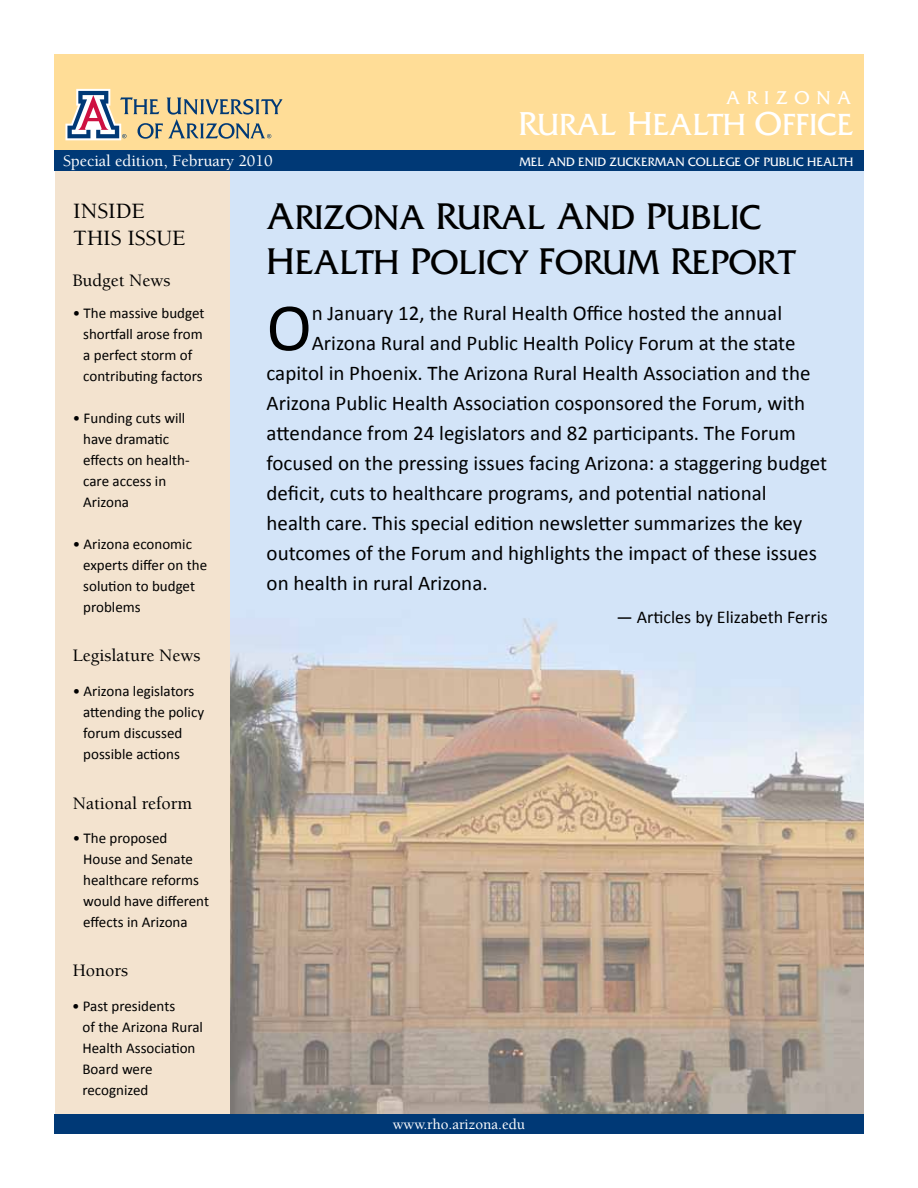
<style>
.page{position:relative;width:918px;height:1188px;background:#fff}
.page>*{position:absolute;margin:0;border:0;box-sizing:border-box;transform-origin:0 0}
.t1{font:68.25px "Calibri";color:#000}
.t2{font:36px/45px "Friz Quadrata Std";color:#000}
.t3{font:32.1px "Friz Quadrata Std";color:#fff}
.t4{font:500 22.5px/27px "Berkeley Std";color:#000}
.t5{font:21px "Calibri";color:#000}
.t6{font:19.5px "Friz Quadrata Std";letter-spacing:.35em;color:#fff}
.t7{font:500 18px "Berkeley Std";color:#000}
.t8{font:18px "Calibri";color:#000}
.t9{font:500 16.5px "Berkeley Std";color:#fff}
.t10{font:15px/21px "Calibri";color:#000}
.t11{font:500 15px "Berkeley Std";color:#fff}
.t12{font:12.75px "Friz Quadrata Std";color:#fff}
.s1{font-size:34.8px}
.s2{font-size:39px}
</style>
<div class="page">
<div style="left:55px;top:155px;width:189px;height:976px;background:#f3e3cf"></div>
<img style="left:231px;top:171px;width:633px;height:943px">
<div style="left:54px;top:54px;width:810px;height:96px;background:#ffdd97"></div>
<div style="left:54px;top:150px;width:810px;height:21px;background:#003976"></div>
<svg style="left:65px;top:89px;width:218px;height:51px"></svg>
<div style="left:54px;top:1114px;width:810px;height:20px;background:#003976"></div>
<p class="t6" style="left:726px;top:86px;width:127px">ARIZONA</p>
<h3 class="t3" style="left:519px;top:106px;width:336px"><span class="s1">R</span>URAL <span class="s1">H</span>EALTH <span class="s1">O</span>FFICE</h3>
<p class="t9" style="left:63px;top:152px;width:211px">Special edition, February 2010</p>
<p class="t12" style="left:519px;top:155px;width:336px">MEL AND ENID ZUCKERMAN COLLEGE OF PUBLIC HEALTH</p>
<h2 class="t2" style="left:267px;top:195px;width:530px"><span class="s2">A</span>RIZONA <span class="s2">R</span>URAL <span class="s2">A</span>ND <span class="s2">P</span>UBLIC<br><span class="s2">H</span>EALTH <span class="s2">P</span>OLICY <span class="s2">F</span>ORUM <span class="s2">R</span>EPORT</h2>
<p class="t4" style="left:73px;top:198px;width:114px">INSIDE<br>THIS ISSUE</p>
<p class="t7" style="left:73px;top:270px;width:99px">Budget News</p>
<p class="t10" style="left:73px;top:302px;width:133px;text-align:center">• The massive budget shortfall arose from<br>a perfect storm of contributing factors</p>
<p class="t10" style="left:83px;top:407px;width:108px;text-indent:-10px">• Funding cuts will have dramatic effects on health&shy;care access in<br>Arizona</p>
<p class="t10" style="left:83px;top:533px;width:125px;text-indent:-10px">• Arizona economic experts differ on the solution to budget problems</p>
<p class="t7" style="left:73px;top:645px;width:129px">Legislature News</p>
<p class="t10" style="left:83px;top:680px;width:122px;text-indent:-10px">• Arizona legislators attending the policy forum discussed possible actions</p>
<p class="t7" style="left:73px;top:794px;width:121px">National reform</p>
<p class="t10" style="left:83px;top:827px;width:127px;text-indent:-10px">• The proposed<br>House and Senate healthcare reforms would have different effects in Arizona</p>
<p class="t7" style="left:73px;top:960px;width:57px">Honors</p>
<p class="t10" style="left:82px;top:995px;width:122px;text-indent:-10px">• Past presidents<br>of the Arizona Rural<br>Health Association<br>Board were recognized</p>
<h1 class="t1" style="left:267px;top:285px;width:47px">O</h1>
<p class="t5" style="left:312px;top:300px;width:472px">n January 12, the Rural Health Office hosted the annual</p>
<p class="t5" style="left:312px;top:330px;width:485px">Arizona Rural and Public Health Policy Forum at the state</p>
<p class="t5" style="left:267px;top:360px;width:545px">capitol in Phoenix. The Arizona Rural Health Association and the</p>
<p class="t5" style="left:267px;top:390px;width:540px">Arizona Public Health Association cosponsored the Forum, with</p>
<p class="t5" style="left:267px;top:420px;width:531px">attendance from 24 legislators and 82 participants. The Forum</p>
<p class="t5" style="left:267px;top:450px;width:562px">focused on the pressing issues facing Arizona: a staggering budget</p>
<p class="t5" style="left:267px;top:480px;width:501px">deficit, cuts to healthcare programs, and potential national</p>
<p class="t5" style="left:267px;top:510px;width:537px">health care. This special edition newsletter summarizes the key</p>
<p class="t5" style="left:267px;top:540px;width:552px">outcomes of the Forum and highlights the impact of these issues</p>
<p class="t5" style="left:267px;top:570px;width:223px">on health in rural Arizona.</p>
<p class="t8" style="left:616px;top:606px;width:213px">— Articles by Elizabeth Ferris</p>
<p class="t11" style="left:393px;top:1116px;width:134px">www.rho.arizona.edu</p>
</div>
